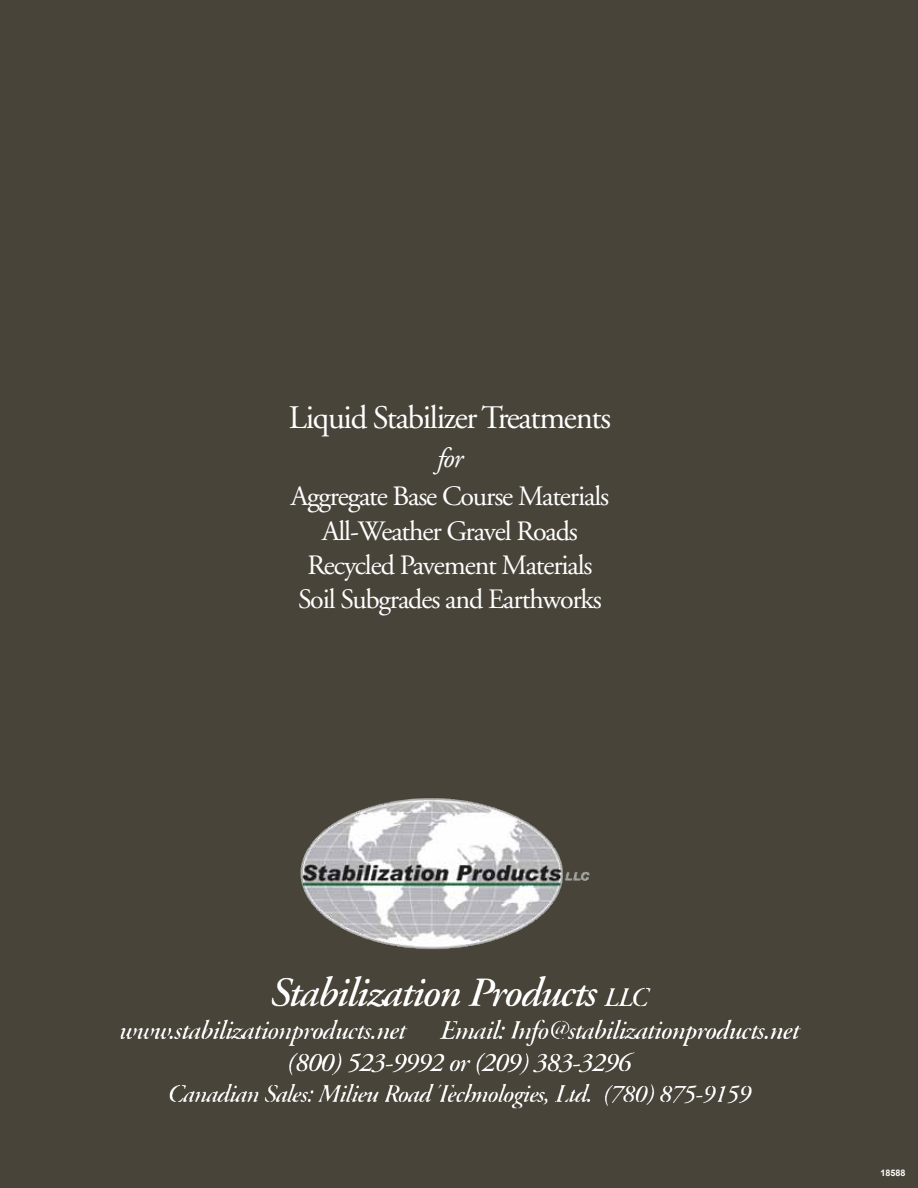
<style>
.page{position:relative;width:918px;height:1188px;background:#484439}
.page>*{position:absolute;margin:0;border:0;box-sizing:border-box;transform-origin:0 0}
.t1{font:italic 600 42px "Adobe Garamond";letter-spacing:-.04em;color:#fff}
.t2{font:32.85px "Adobe Garamond";letter-spacing:-.04em;color:#fff}
.t3{font:28.05px/34px "Adobe Garamond";letter-spacing:-.04em;color:#fff;text-align:center}
.t4{font:italic 28.05px "Adobe Garamond";color:#fff}
.t5{font:italic 600 27px/32.4px "Adobe Garamond";letter-spacing:-.04em;color:#fff}
.t6{font:italic 600 25.5px "Adobe Garamond";letter-spacing:-.04em;color:#fff}
.t7{font:700 9px "Arial";color:#fff}
.s1{font-size:27px}
</style>
<div class="page">
<img style="left:300px;top:798px;width:290px;height:152px">
<p class="t2" style="left:289px;top:400px;width:324px">Liquid Stabilizer Treatments</p>
<p class="t4" style="left:437px;top:443px;width:27px">for</p>
<p class="t3" style="left:291px;top:480px;width:320px">Aggregate Base Course Materials<br>All-Weather Gravel Roads<br>Recycled Pavement Materials<br>Soil Subgrades and Earthworks</p>
<h1 class="t1" style="left:270px;top:970px;width:380px">Stabilization Products <span class="s1">LLC</span></h1>
<p class="t5" style="left:119px;top:1015px;width:289px">www.stabilizationproducts.net</p>
<p class="t5" style="left:287px;top:1015px;width:514px;text-indent:153px">Email: Info@stabilizationproducts.net (800) 523-9992 or (209) 383-3296</p>
<p class="t6" style="left:167px;top:1080px;width:585px">Canadian Sales: Milieu Road Technologies, Ltd. (780) 875-9159</p>
<p class="t7" style="left:880px;top:1166px;width:27px">18588</p>
</div>
